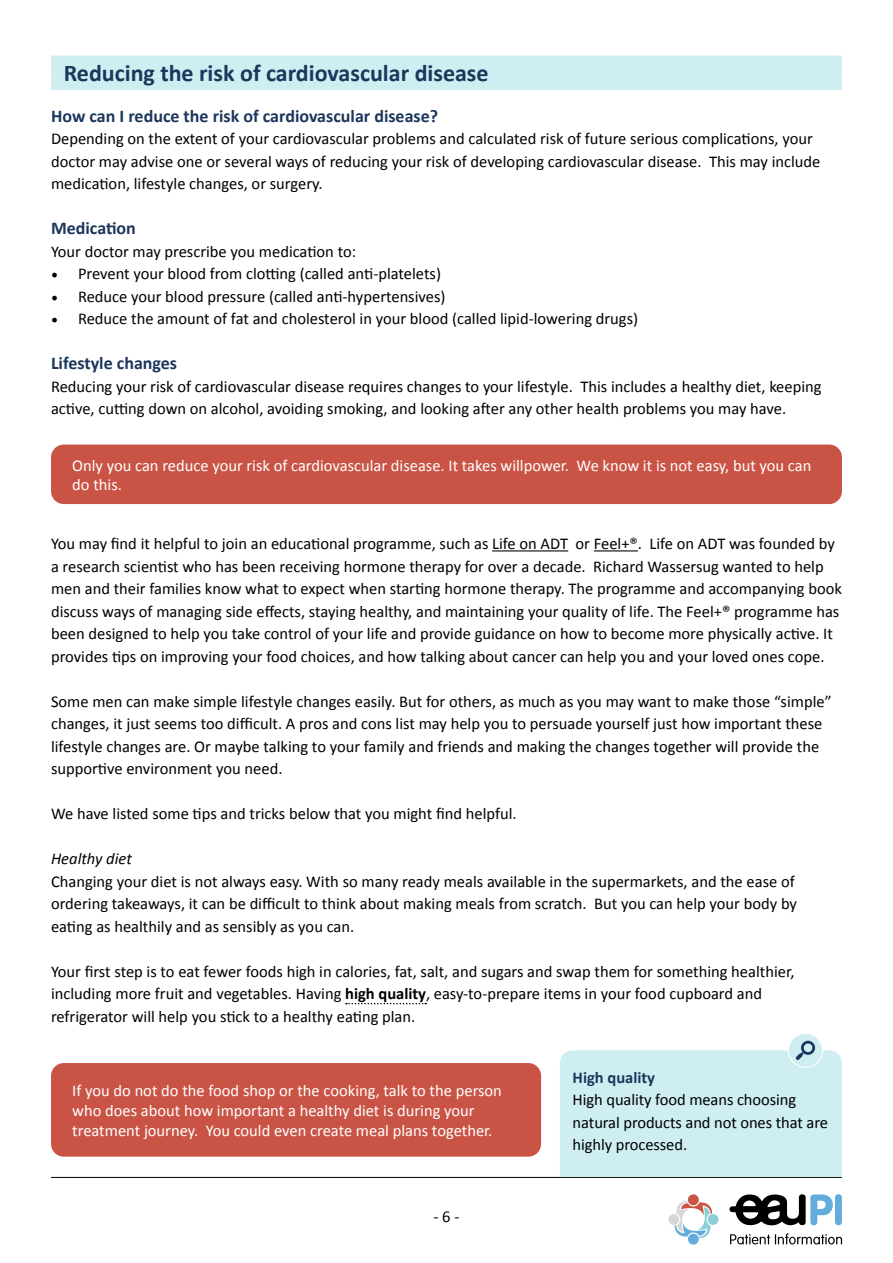
<style>
.page{position:relative;width:893px;height:1263px;background:#fff}
.page>*{position:absolute;margin:0;border:0;box-sizing:border-box;transform-origin:0 0}
.kop_met_lijn{font:700 24px "Calibri";color:#1c365c}
.t1{font:700 18px "Calibri";color:#1c365c}
.t2{font:16.5px/22.5px "Calibri";color:#000}
.t3{font:16.5px/19.8px "Calibri";color:#fff}
.t4{font:italic 16.5px "Calibri";color:#000}
.s1{font-family:"Minion Pro";font-size:18px}
.s2{font-weight:700}
.s3{font-weight:700;color:#1c365c}
</style>
<div class="page">
<hr style="left:51px;top:1177px;width:791px;height:1px;background:#000">
<svg style="left:730px;top:1233px;width:112px;height:11px"></svg>
<svg style="left:729px;top:1194px;width:104px;height:32px"></svg>
<div style="left:835px;top:1194px;width:7px;height:31px;background:#63acdc;border-radius:4px"></div>
<svg style="left:668px;top:1194px;width:50px;height:50px"></svg>
<div style="left:51px;top:56px;width:791px;height:21px;background:#cfeef1"></div>
<div style="left:51px;top:77px;width:791px;height:13px;background:#cfeef1"></div>
<hr style="left:492px;top:550px;width:76px;height:1px;background:#000">
<hr style="left:594px;top:550px;width:44px;height:1px;background:#000">
<svg style="left:346px;top:1003px;width:80px;height:1px"></svg>
<div style="left:51px;top:445px;width:791px;height:59px;background:#c95445;border-radius:13px"></div>
<div style="left:51px;top:1063px;width:490px;height:94px;background:#c95445;border-radius:13px"></div>
<div style="left:788px;top:1033px;width:34px;height:34px;background:#cfeef1;border-radius:50%"></div>
<div style="left:788px;top:1033px;width:35px;height:35px;border:1px solid #fff;border-radius:50%"></div>
<svg style="left:560px;top:1041px;width:282px;height:136px;background:#d1eef1"></svg>
<p class="kop_met_lijn" style="left:64px;top:58px;width:426px">Reducing the risk of cardiovascular disease</p>
<p class="t1" style="left:51px;top:104px;width:389px">How can I reduce the risk of cardiovascular disease?</p>
<p class="t2" style="left:51px;top:126px;width:771px">Depending on the extent of your cardiovascular problems and calculated risk of future serious complications, your doctor may advise one or several ways of reducing your risk of developing cardiovascular disease. This may include medication, lifestyle changes, or surgery.</p>
<p class="t1" style="left:51px;top:217px;width:86px">Medication</p>
<p class="t2" style="left:51px;top:239px;width:307px">Your doctor may prescribe you medication to:</p>
<p class="t2" style="left:51px;top:261px;width:391px"><span class="s1">•</span> Prevent your blood from clotting (called anti-platelets)</p>
<p class="t2" style="left:51px;top:284px;width:396px"><span class="s1">•</span> Reduce your blood pressure (called anti-hypertensives)</p>
<p class="t2" style="left:51px;top:306px;width:589px"><span class="s1">•</span> Reduce the amount of fat and cholesterol in your blood (called lipid-lowering drugs)</p>
<p class="t1" style="left:51px;top:352px;width:128px">Lifestyle changes</p>
<p class="t2" style="left:51px;top:374px;width:772px">Reducing your risk of cardiovascular disease requires changes to your lifestyle. This includes a healthy diet, keeping active, cutting down on alcohol, avoiding smoking, and looking after any other health problems you may have.</p>
<p class="t3" style="left:72px;top:454px;width:741px">Only you can reduce your risk of cardiovascular disease. It takes willpower. We know it is not easy, but you can do this.</p>
<p class="t2" style="left:51px;top:531px;width:792px">You may find it helpful to join an educational programme, such as Life on ADT or Feel+®. Life on ADT was founded by a research scientist who has been receiving hormone therapy for over a decade. Richard Wassersug wanted to help men and their families know what to expect when starting hormone therapy. The programme and accompanying book discuss ways of managing side effects, staying healthy, and maintaining your quality of life. The Feel+® programme has been designed to help you take control of your life and provide guidance on how to become more physically active. It provides tips on improving your food choices, and how talking about cancer can help you and your loved ones cope.</p>
<p class="t2" style="left:51px;top:689px;width:782px">Some men can make simple lifestyle changes easily. But for others, as much as you may want to make those “simple” changes, it just seems too difficult. A pros and cons list may help you to persuade yourself just how important these lifestyle changes are. Or maybe talking to your family and friends and making the changes together will provide the supportive environment you need.</p>
<p class="t2" style="left:51px;top:801px;width:467px">We have listed some tips and tricks below that you might find helpful.</p>
<p class="t4" style="left:51px;top:848px;width:82px">Healthy diet</p>
<p class="t2" style="left:51px;top:869px;width:748px">Changing your diet is not always easy. With so many ready meals available in the supermarkets, and the ease of ordering takeaways, it can be difficult to think about making meals from scratch. But you can help your body by eating as healthily and as sensibly as you can.</p>
<p class="t2" style="left:51px;top:959px;width:745px">Your first step is to eat fewer foods high in calories, fat, salt, and sugars and swap them for something healthier, including more fruit and vegetables. Having <span class="s2">high quality</span>, easy-to-prepare items in your food cupboard and refrigerator will help you stick to a healthy eating plan.</p>
<p class="t3" style="left:72px;top:1080px;width:431px">If you do not do the food shop or the cooking, talk to the person who does about how important a healthy diet is during your treatment journey. You could even create meal plans together.</p>
<p class="t2" style="left:433px;top:1204px;width:27px">- 6 -</p>
<p class="t2" style="left:573px;top:1065px;width:257px"><span class="s3">High quality<br></span>High quality food means choosing natural products and not ones that are highly processed.</p>
</div>
